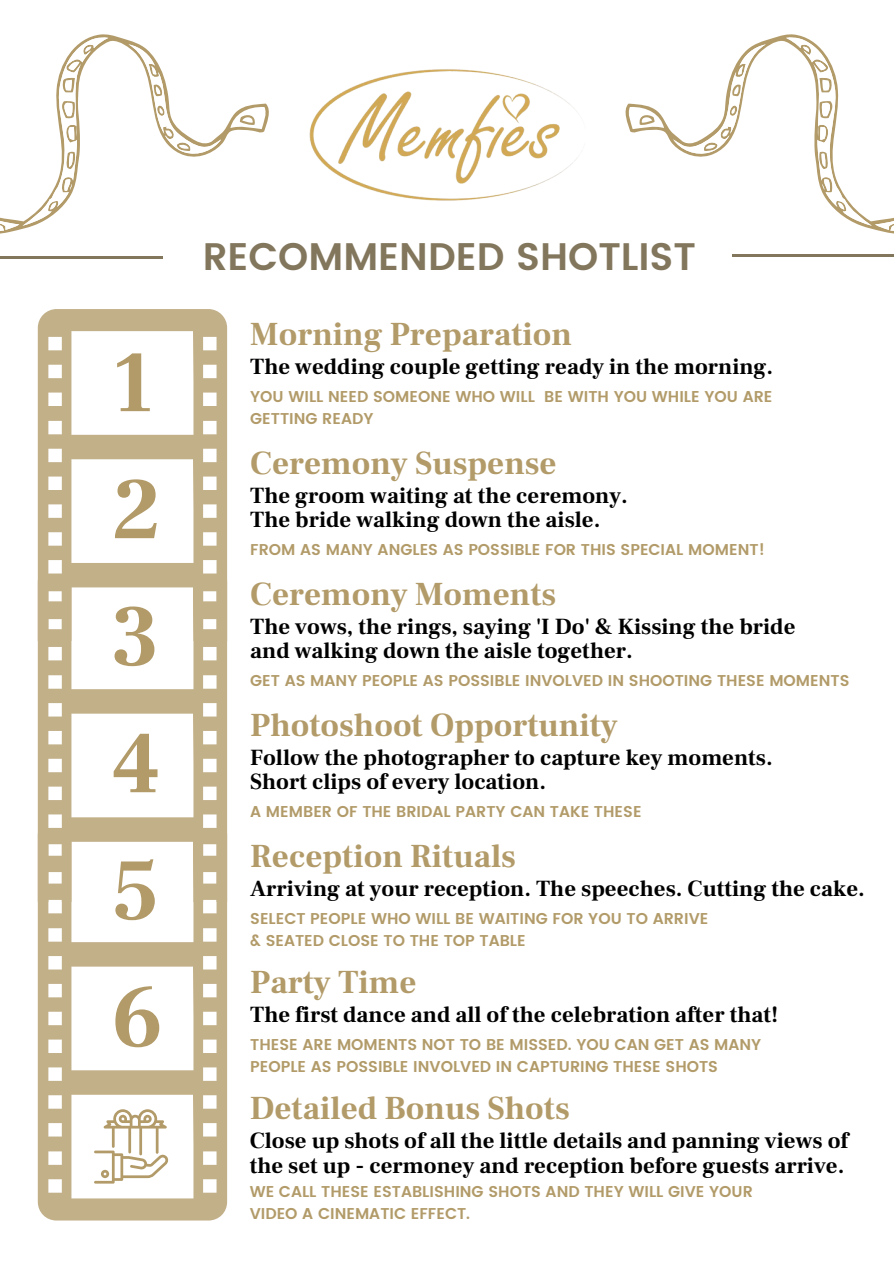
<style>
.page{position:relative;width:894px;height:1264px;background:#fff}
.page>*{position:absolute;margin:0;border:0;box-sizing:border-box;transform-origin:0 0}
.t1{font:700 87.45px "Frank Ruhl Libre";color:#b29b69}
.t2{font:600 38.4px "Poppins";color:#82765c}
.t3{font:700 32.85px "Frank Ruhl Libre";color:#b29b69}
.t4{font:700 22.65px/24.9px "Frank Ruhl Libre";color:#000}
.t5{font:600 15.6px/21.9px "Poppins";color:#b29b69}
</style>
<div class="page">
<img style="left:309px;top:69px;width:269px;height:132px">
<hr style="left:0;top:256px;width:162px;height:3px;background:#82765c">
<hr style="left:732px;top:254px;width:161px;height:3px;background:#82765c">
<svg style="left:0;top:34px;width:269px;height:200px"></svg>
<svg style="left:128px;top:44px;width:93px;height:113px"></svg>
<svg style="left:0;top:37px;width:108px;height:195px"></svg>
<svg style="left:625px;top:34px;width:268px;height:200px"></svg>
<svg style="left:673px;top:44px;width:92px;height:113px"></svg>
<svg style="left:785px;top:37px;width:108px;height:195px"></svg>
<svg style="left:38px;top:309px;width:189px;height:267px"></svg>
<svg style="left:38px;top:901px;width:189px;height:319px"></svg>
<svg style="left:38px;top:576px;width:189px;height:325px"></svg>
<svg style="left:94px;top:1109px;width:75px;height:74px"></svg>
<p class="t1" style="left:111px;top:327px;width:45px">1</p>
<p class="t1" style="left:111px;top:454px;width:51px">2</p>
<p class="t1" style="left:111px;top:581px;width:50px">3</p>
<p class="t1" style="left:111px;top:708px;width:50px">4</p>
<p class="t1" style="left:111px;top:835px;width:50px">5</p>
<p class="t1" style="left:111px;top:962px;width:54px">6</p>
<p class="t2" style="left:203px;top:234px;width:494px">RECOMMENDED SHOTLIST</p>
<p class="t3" style="left:250px;top:314px;width:323px">Morning Preparation</p>
<p class="t5" style="left:250px;top:386px;width:523px">YOU WILL NEED SOMEONE WHO WILL BE WITH YOU WHILE YOU ARE</p>
<p class="t4" style="left:250px;top:354px;width:524px">The wedding couple getting ready in the morning.</p>
<p class="t5" style="left:250px;top:408px;width:125px">GETTING READY</p>
<p class="t3" style="left:250px;top:442px;width:308px">Ceremony Suspense</p>
<p class="t4" style="left:250px;top:483px;width:379px">The groom waiting at the ceremony.</p>
<p class="t4" style="left:250px;top:508px;width:351px">The bride walking down the aisle.</p>
<p class="t5" style="left:250px;top:539px;width:516px">FROM AS MANY ANGLES AS POSSIBLE FOR THIS SPECIAL MOMENT!</p>
<p class="t3" style="left:250px;top:573px;width:307px">Ceremony Moments</p>
<p class="t4" style="left:250px;top:614px;width:546px">The vows, the rings, saying 'I Do' &amp; Kissing the bride and walking down the aisle together.</p>
<p class="t5" style="left:250px;top:669px;width:600px">GET AS MANY PEOPLE AS POSSIBLE INVOLVED IN SHOOTING THESE MOMENTS</p>
<p class="t3" style="left:250px;top:704px;width:369px">Photoshoot Opportunity</p>
<p class="t4" style="left:250px;top:745px;width:524px">Follow the photographer to capture key moments.<br>Short clips of every location.</p>
<p class="t5" style="left:250px;top:800px;width:393px">A MEMBER OF THE BRIDAL PARTY CAN TAKE THESE</p>
<p class="t3" style="left:250px;top:835px;width:267px">Reception Rituals</p>
<p class="t5" style="left:250px;top:907px;width:459px">SELECT PEOPLE WHO WILL BE WAITING FOR YOU TO ARRIVE &amp; SEATED CLOSE TO THE TOP TABLE</p>
<p class="t4" style="left:250px;top:876px;width:616px">Arriving at your reception. The speeches. Cutting the cake.</p>
<p class="t3" style="left:250px;top:961px;width:168px">Party Time</p>
<p class="t5" style="left:250px;top:1033px;width:512px">THESE ARE MOMENTS NOT TO BE MISSED. YOU CAN GET AS MANY<br>PEOPLE AS POSSIBLE INVOLVED IN CAPTURING THESE SHOTS</p>
<p class="t4" style="left:250px;top:1002px;width:529px">The first dance and all of the celebration after that!</p>
<p class="t3" style="left:249px;top:1087px;width:321px">Detailed Bonus Shots</p>
<p class="t4" style="left:249px;top:1128px;width:600px">Close up shots of all the little details and panning views of the set up - cermoney and reception before guests arrive.</p>
<p class="t5" style="left:249px;top:1181px;width:504px">WE CALL THESE ESTABLISHING SHOTS AND THEY WILL GIVE YOUR<br>VIDEO A CINEMATIC EFFECT.</p>
</div>
